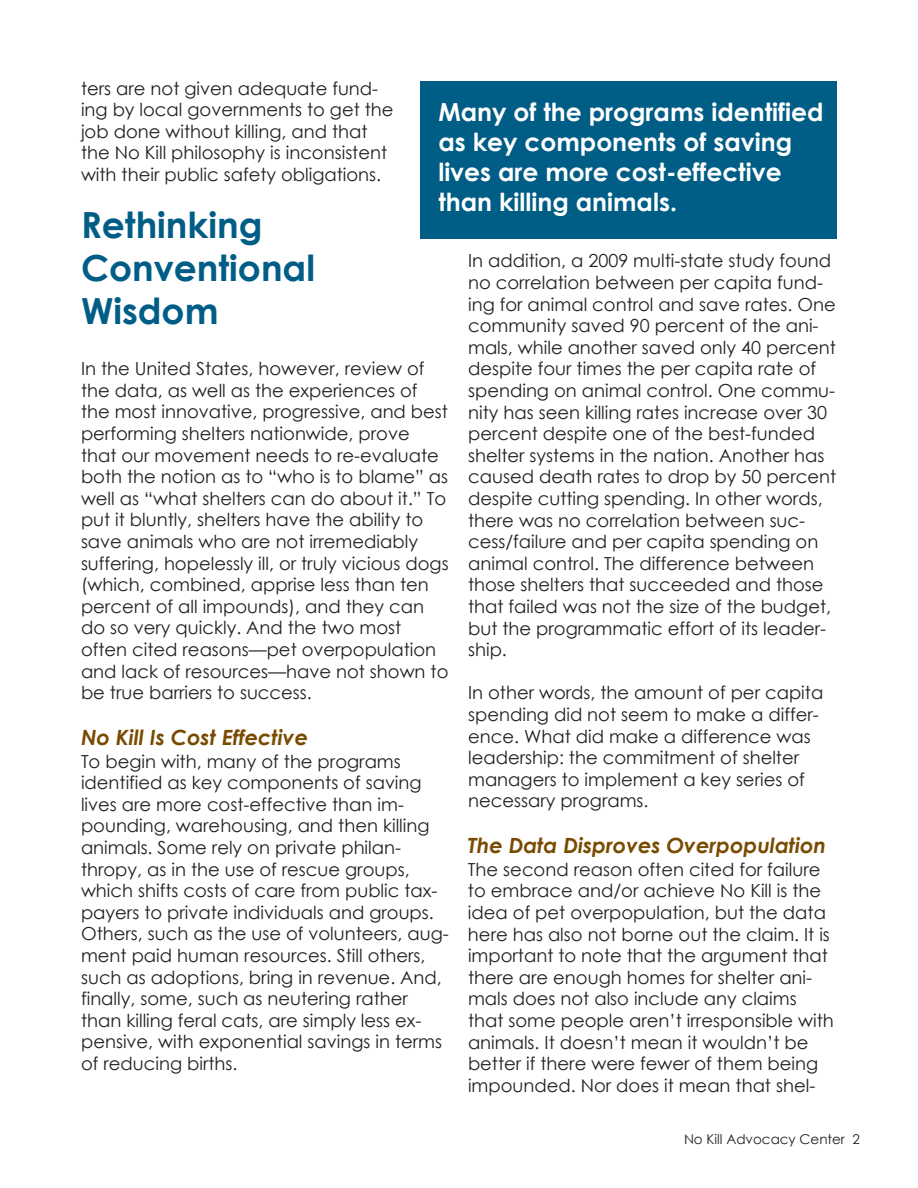
<style>
.page{position:relative;width:918px;height:1188px;background:#fff}
.page>*{position:absolute;margin:0;border:0;box-sizing:border-box;transform-origin:0 0}
.t1{font:700 36px/43.2px "Century Gothic";color:#005d86}
.t2{font:700 24.9px/29.8px "Century Gothic";color:#fff}
.t3{font:italic 700 21px "Century Gothic";color:#794b00}
.t4{font:18px/21.6px "Century Gothic";color:#231f20}
.t5{font:13.5px "Century Gothic";color:#231f20}
</style>
<div class="page">
<div style="left:420px;top:81px;width:417px;height:158px;background:#005d86"></div>
<p class="t4" style="left:81px;top:77px;width:314px">ters are not given adequate fund&shy;ing by local governments to get the job done without killing, and that the No Kill philosophy is inconsistent with their public safety obligations.</p>
<h1 class="t1" style="left:81px;top:202px;width:236px">Rethinking<br>Conventional<br>Wisdom</h1>
<p class="t4" style="left:81px;top:357px;width:369px">In the United States, however, review of the data, as well as the experiences of the most innovative, progressive, and best performing shelters nationwide, prove that our movement needs to re-evaluate both the notion as to “who is to blame” as well as “what shelters can do about it.” To put it bluntly, shelters have the ability to save animals who are not irremediably suffering, hopelessly ill, or truly vicious dogs (which, combined, apprise less than ten percent of all impounds), and they can do so very quickly. And the two most often cited reasons—pet overpopulation and lack of resources—have not shown to be true barriers to success.</p>
<p class="t3" style="left:81px;top:724px;width:229px">No Kill Is Cost Effective</p>
<p class="t4" style="left:81px;top:750px;width:369px">To begin with, many of the programs identified as key components of saving lives are more cost-effective than im&shy;pounding, warehousing, and then killing animals. Some rely on private philan&shy;thropy, as in the use of rescue groups, which shifts costs of care from public tax&shy;payers to private individuals and groups.<br>Others, such as the use of volunteers, aug&shy;ment paid human resources. Still others, such as adoptions, bring in revenue. And, finally, some, such as neutering rather than killing feral cats, are simply less ex&shy;pensive, with exponential savings in terms of reducing births.</p>
<h2 class="t2" style="left:438px;top:96px;width:387px">Many of the programs identified as key components of saving lives are more cost-effective than killing animals.</h2>
<p class="t4" style="left:468px;top:250px;width:370px">In addition, a 2009 multi-state study found no correlation between per capita fund&shy;ing for animal control and save rates. One community saved 90 percent of the ani&shy;mals, while another saved only 40 percent despite four times the per capita rate of spending on animal control. One commu&shy;nity has seen killing rates increase over 30 percent despite one of the best-funded shelter systems in the nation. Another has caused death rates to drop by 50 percent despite cutting spending. In other words, there was no correlation between suc&shy;cess/failure and per capita spending on animal control. The difference between those shelters that succeeded and those that failed was not the size of the budget, but the programmatic effort of its leader&shy;ship.</p>
<p class="t4" style="left:468px;top:682px;width:357px">In other words, the amount of per capita spending did not seem to make a differ&shy;ence. What did make a difference was leadership: the commitment of shelter managers to implement a key series of necessary programs.</p>
<p class="t3" style="left:468px;top:832px;width:360px">The Data Disproves Overpopulation</p>
<p class="t4" style="left:468px;top:858px;width:367px">The second reason often cited for failure to embrace and/or achieve No Kill is the idea of pet overpopulation, but the data here has also not borne out the claim. It is important to note that the argument that there are enough homes for shelter ani&shy;mals does not also include any claims that some people aren’t irresponsible with animals. It doesn’t mean it wouldn’t be better if there were fewer of them being impounded. Nor does it mean that shel-</p>
<p class="t5" style="left:684px;top:1131px;width:177px">No Kill Advocacy Center 2</p>
</div>
